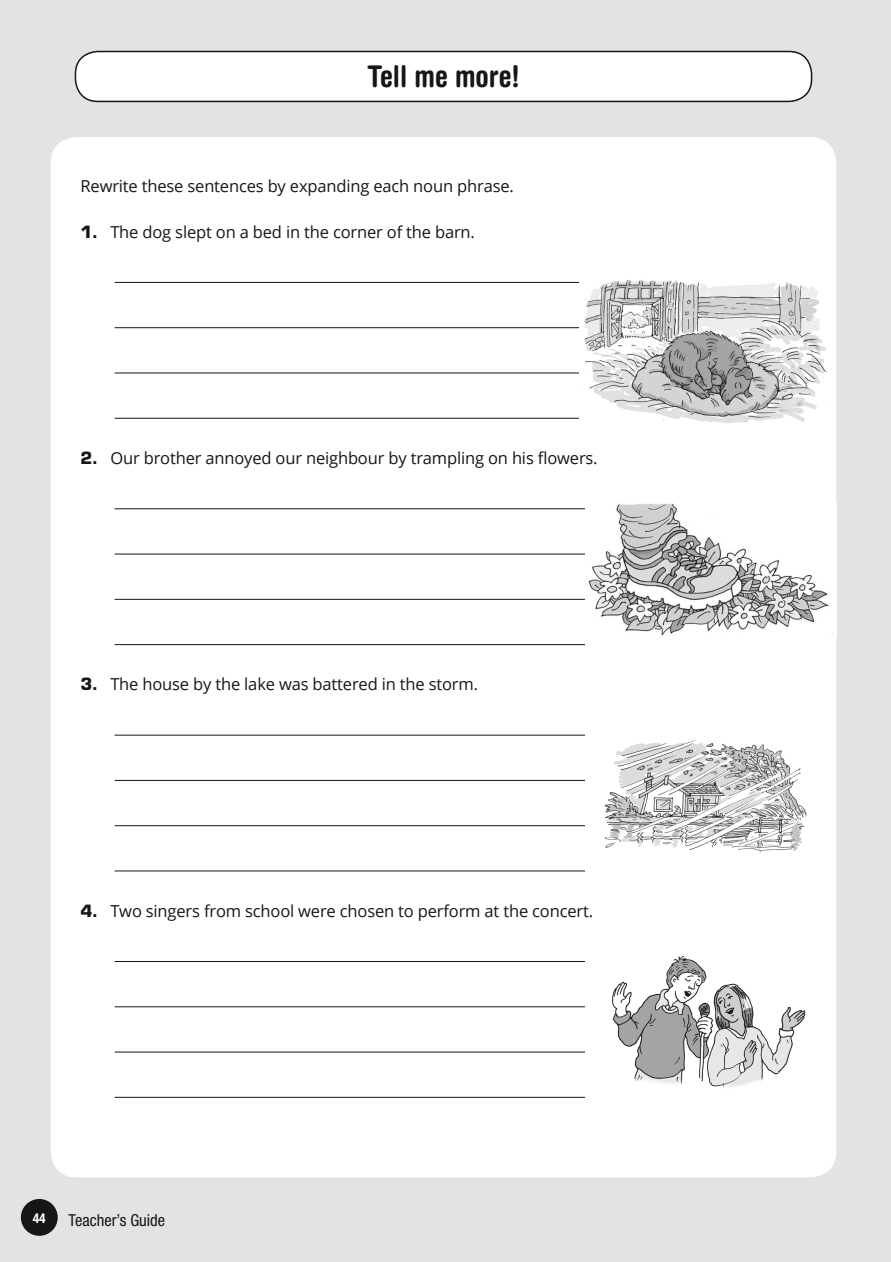
<style>
.page{position:relative;width:891px;height:1262px;background:#fff}
.page>*{position:absolute;margin:0;border:0;box-sizing:border-box;transform-origin:0 0}
.t1{font:700 condensed 30px "Helvetica Rounded LT Std";color:#161615}
.t2{font:16.5px "Open Sans";letter-spacing:-.01em;color:#161615}
.t3{font:condensed 16.5px "Helvetica Neue LT Std";color:#161615}
.t4{font:700 condensed 13.5px "Helvetica Neue LT Std";color:#fff}
.s1{font-family:"Eurostile LT Std";font-weight:700}
</style>
<div class="page">
<div style="left:0;top:0;width:890px;height:1262px;background:#e3e3e3"></div>
<div style="left:51px;top:137px;width:785px;height:1040px;background:#fff;border-radius:26px"></div>
<div style="left:75px;top:51px;width:736px;height:50px;background:#fff;border-radius:22px"></div>
<div style="left:75px;top:51px;width:737px;height:51px;border:2px solid #161615;border-radius:22px"></div>
<hr style="left:115px;top:282px;width:470px;height:1px;background:#161615">
<hr style="left:115px;top:327px;width:470px;height:1px;background:#161615">
<hr style="left:115px;top:372px;width:470px;height:1px;background:#161615">
<hr style="left:115px;top:418px;width:470px;height:1px;background:#161615">
<hr style="left:115px;top:508px;width:470px;height:1px;background:#161615">
<hr style="left:115px;top:554px;width:470px;height:1px;background:#161615">
<hr style="left:115px;top:599px;width:470px;height:1px;background:#161615">
<hr style="left:115px;top:644px;width:470px;height:1px;background:#161615">
<hr style="left:115px;top:735px;width:470px;height:1px;background:#161615">
<hr style="left:115px;top:780px;width:470px;height:1px;background:#161615">
<hr style="left:115px;top:825px;width:470px;height:1px;background:#161615">
<hr style="left:115px;top:870px;width:470px;height:1px;background:#161615">
<hr style="left:115px;top:961px;width:470px;height:1px;background:#161615">
<hr style="left:115px;top:1006px;width:470px;height:1px;background:#161615">
<hr style="left:115px;top:1051px;width:470px;height:1px;background:#161615">
<hr style="left:115px;top:1097px;width:470px;height:1px;background:#161615">
<img style="left:579px;top:279px;width:249px;height:144px">
<img style="left:588px;top:503px;width:245px;height:133px">
<img style="left:604px;top:740px;width:203px;height:113px">
<img style="left:611px;top:956px;width:195px;height:132px">
<div style="left:21px;top:1199px;width:37px;height:36px;background:#161615;border-radius:50%"></div>
<h1 class="t1" style="left:367px;top:58px;width:154px">Tell me more!</h1>
<p class="t2" style="left:81px;top:175px;width:435px">Rewrite these sentences by expanding each noun phrase.</p>
<p class="t2" style="left:81px;top:220px;width:396px"><span class="s1">1.</span> The dog slept on a bed in the corner of the barn.</p>
<p class="t2" style="left:81px;top:446px;width:518px"><span class="s1">2.</span> Our brother annoyed our neighbour by trampling on his flowers.</p>
<p class="t2" style="left:81px;top:673px;width:399px"><span class="s1">3.</span> The house by the lake was battered in the storm.</p>
<p class="t2" style="left:81px;top:899px;width:514px"><span class="s1">4.</span> Two singers from school were chosen to perform at the concert.</p>
<p class="t4" style="left:33px;top:1209px;width:14px">44</p>
<p class="t3" style="left:69px;top:1210px;width:98px">Teacher’s Guide</p>
</div>
